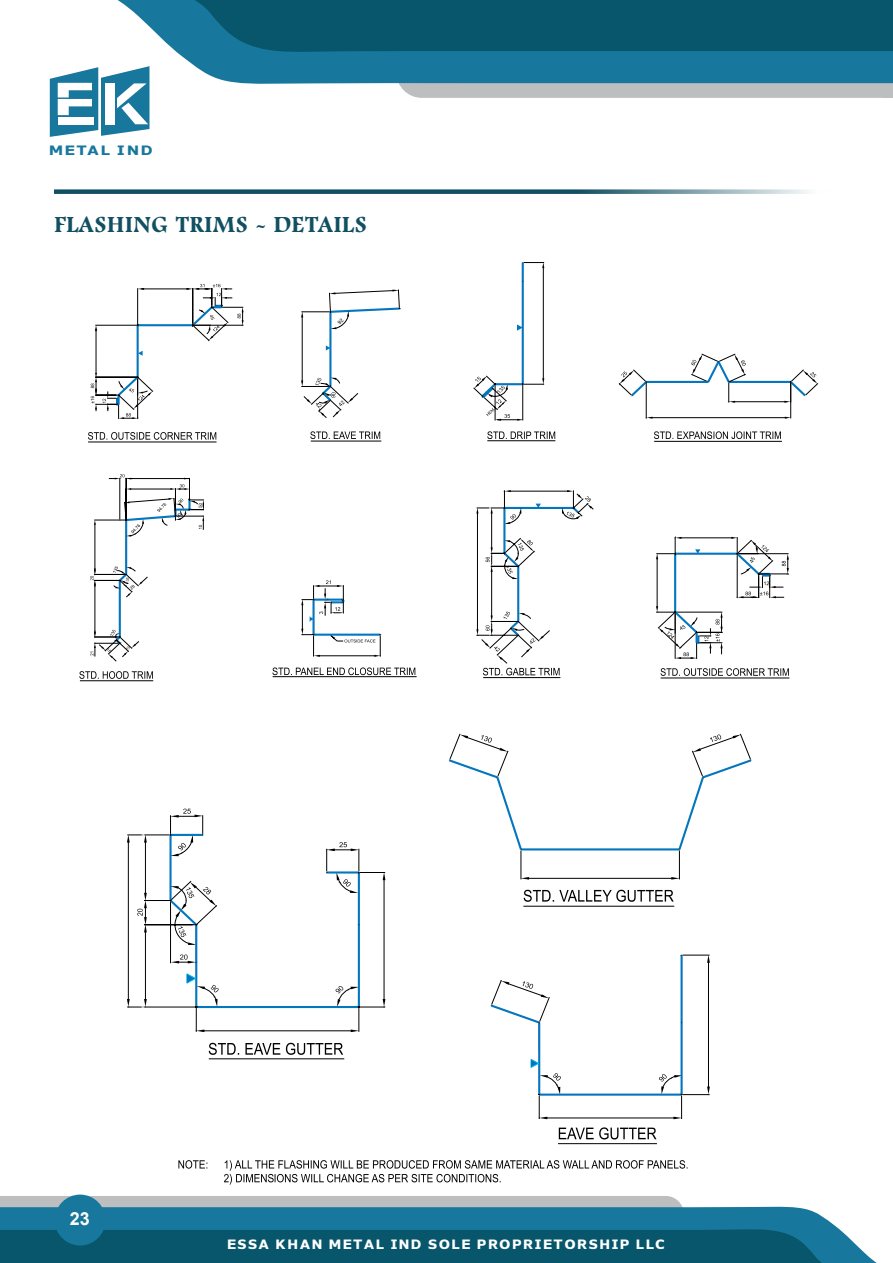
<style>
.page{position:relative;width:893px;height:1263px;background:#fff}
.page>*{position:absolute;margin:0;border:0;box-sizing:border-box;transform-origin:0 0}
.t1{font:700 24px "Footlight MT Std";color:#114f62}
.t2{font:700 18px "Arial";color:#fff}
.t3{font:800 13.5px "Nauman";letter-spacing:.105em;color:#fff}
.t4{font:800 13.5px "Nauman";letter-spacing:.105em;color:#18779c;scale:1.12 1}
</style>
<div class="page">
<svg style="left:0;top:1196px;width:786px;height:11px;background:#c5c7c9"></svg>
<svg style="left:0;top:1207px;width:877px;height:56px;background:#186a85"></svg>
<div style="left:55px;top:1194px;width:51px;height:51px;background:#18779c;border-radius:50%"></div>
<svg style="left:117px;top:0;width:279px;height:84px"></svg>
<svg style="left:50px;top:66px;width:99px;height:71px"></svg>
<svg style="left:396px;top:0;width:497px;height:98px;background:#287088"></svg>
<svg style="left:54px;top:189px;width:755px;height:5px;background:#477786"></svg>
<svg style="left:476px;top:490px;width:118px;height:185px"></svg>
<svg style="left:654px;top:431px;width:127px;height:8px"></svg>
<svg style="left:619px;top:354px;width:199px;height:65px"></svg>
<svg style="left:310px;top:431px;width:70px;height:8px"></svg>
<svg style="left:139px;top:351px;width:4px;height:5px"></svg>
<svg style="left:661px;top:668px;width:128px;height:8px"></svg>
<svg style="left:656px;top:537px;width:133px;height:122px"></svg>
<svg style="left:88px;top:432px;width:128px;height:8px"></svg>
<hr style="left:141px;top:289px;width:48px;height:1px;background:#000">
<svg style="left:138px;top:288px;width:6px;height:2px"></svg>
<hr style="left:137px;top:325px;width:2px;height:52px;background:#0476bd">
<hr style="left:137px;top:288px;width:1px;height:37px;background:#000">
<hr style="left:96px;top:329px;width:1px;height:45px;background:#000">
<hr style="left:95px;top:325px;width:42px;height:1px;background:#000">
<hr style="left:138px;top:324px;width:55px;height:2px;background:#0476bd">
<svg style="left:91px;top:373px;width:62px;height:46px"></svg>
<svg style="left:79px;top:671px;width:74px;height:8px"></svg>
<svg style="left:272px;top:667px;width:143px;height:8px"></svg>
<svg style="left:301px;top:580px;width:80px;height:77px"></svg>
<svg style="left:517px;top:324px;width:5px;height:7px"></svg>
<hr style="left:522px;top:263px;width:2px;height:121px;background:#0476bd">
<hr style="left:543px;top:266px;width:1px;height:114px;background:#000">
<svg style="left:523px;top:262px;width:21px;height:6px"></svg>
<svg style="left:487px;top:431px;width:68px;height:8px"></svg>
<svg style="left:186px;top:284px;width:58px;height:57px"></svg>
<svg style="left:301px;top:289px;width:100px;height:129px"></svg>
<svg style="left:473px;top:376px;width:71px;height:45px"></svg>
<svg style="left:90px;top:474px;width:114px;height:187px"></svg>
<hr style="left:88px;top:442px;width:129px;height:1px;background:#000">
<hr style="left:311px;top:441px;width:70px;height:1px;background:#000">
<hr style="left:487px;top:440px;width:68px;height:1px;background:#000">
<hr style="left:654px;top:441px;width:128px;height:1px;background:#000">
<hr style="left:661px;top:678px;width:128px;height:1px;background:#000">
<hr style="left:483px;top:677px;width:77px;height:1px;background:#000">
<hr style="left:273px;top:676px;width:144px;height:1px;background:#000">
<hr style="left:80px;top:680px;width:73px;height:1px;background:#000">
<svg style="left:209px;top:1043px;width:134px;height:12px"></svg>
<hr style="left:358px;top:872px;width:2px;height:135px;background:#0476bd">
<hr style="left:384px;top:878px;width:1px;height:124px;background:#000">
<hr style="left:202px;top:1030px;width:151px;height:1px;background:#000">
<hr style="left:196px;top:1006px;width:163px;height:2px;background:#0476bd">
<svg style="left:127px;top:809px;width:92px;height:223px"></svg>
<svg style="left:336px;top:986px;width:49px;height:46px"></svg>
<svg style="left:326px;top:842px;width:59px;height:51px"></svg>
<svg style="left:490px;top:955px;width:220px;height:164px"></svg>
<hr style="left:545px;top:1118px;width:131px;height:1px;background:#000">
<svg style="left:524px;top:890px;width:150px;height:12px"></svg>
<svg style="left:559px;top:1127px;width:97px;height:12px"></svg>
<hr style="left:521px;top:848px;width:158px;height:2px;background:#0476bd">
<svg style="left:449px;top:733px;width:80px;height:147px"></svg>
<svg style="left:671px;top:733px;width:81px;height:147px"></svg>
<hr style="left:526px;top:878px;width:148px;height:1px;background:#000">
<hr style="left:209px;top:1058px;width:135px;height:1px;background:#000">
<hr style="left:523px;top:906px;width:151px;height:1px;background:#000">
<hr style="left:558px;top:1143px;width:99px;height:1px;background:#000">
<svg style="left:178px;top:1160px;width:510px;height:25px"></svg>
<p class="t4" style="left:49px;top:139px;width:94px">METAL IND</p>
<h1 class="t1" style="left:54px;top:212px;width:315px">FLASHING TRIMS - DETAILS</h1>
<h2 class="t2" style="left:70px;top:1207px;width:22px">23</h2>
<p class="t3" style="left:227px;top:1233px;width:439px">ESSA KHAN METAL IND SOLE PROPRIETORSHIP LLC</p>
</div>
